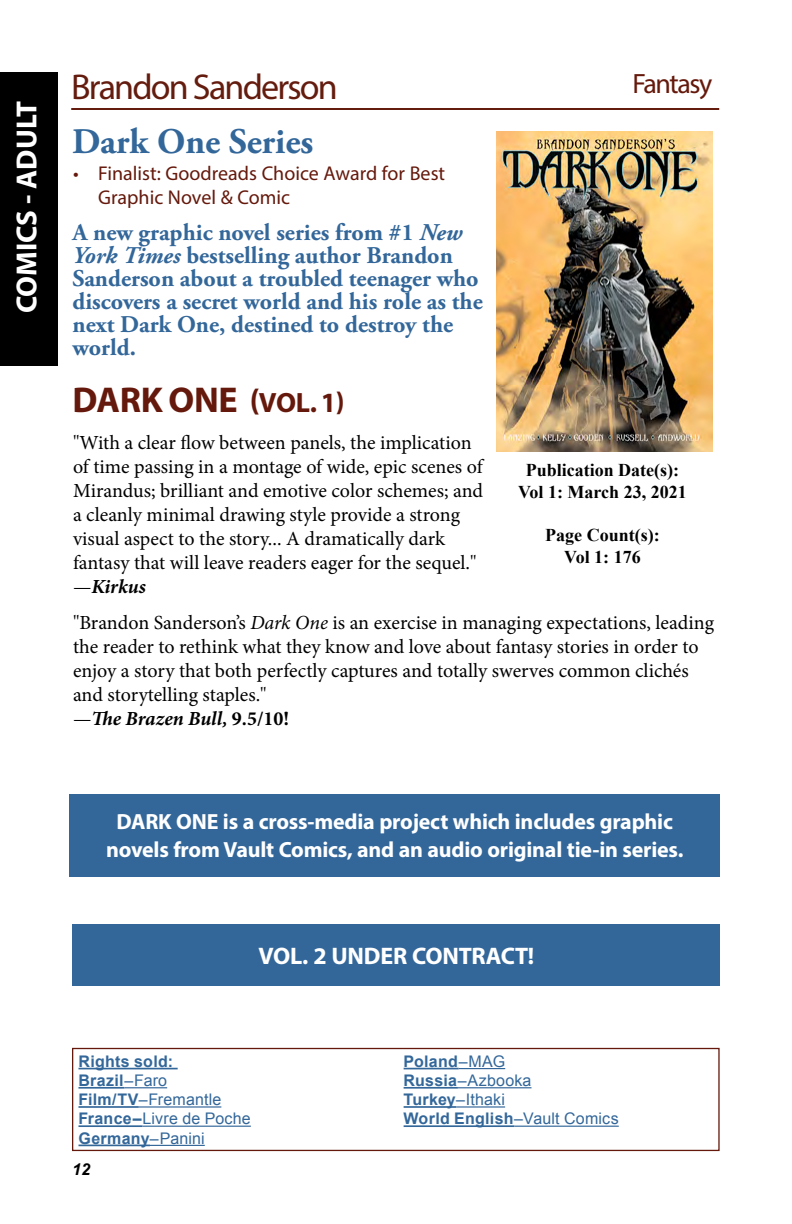
<style>
.page{position:relative;width:792px;height:1224px;background:#fff}
.page>*{position:absolute;margin:0;border:0;box-sizing:border-box;transform-origin:0 0}
.t1{font:36px "Myriad Pro";letter-spacing:-.05em;color:#641c0f}
.t2{font:700 36px "Myriad Pro";letter-spacing:-.01em;color:#65190c}
.t3{font:700 36px "Adobe Garamond Pro";color:#33679a}
.t4{font:700 29.2px "Myriad Pro";color:#fff}
.t5{font:28px "Myriad Pro";letter-spacing:-.05em;color:#65190c}
.t6{font:700 24px/23px "Adobe Garamond Pro";color:#33679a}
.t7{font:700 24px "Myriad Pro";letter-spacing:-.01em;color:#fff}
.t8{font:700 22px/28px "Myriad Pro";letter-spacing:-.01em;color:#fff;text-align:center}
.t9{font:20px/24px "Minion Pro";color:#000}
.t10{font:20px/24px "Myriad Pro";color:#65190c}
.t11{font:700 18px/21.6px "Times New Roman";color:#000;text-align:center}
.t12{font:italic 700 16.4px "Arial";color:#000}
.t13{font:700 16px/19.2px "Arial";letter-spacing:.02em;color:#33679a}
.t14{font:16px/19.2px "Arial";letter-spacing:.015em;color:#33679a}
.s1{font-style:italic}
.s2{font-size:32px}
.s3{font-size:28px}
.s4{font-weight:700;font-style:italic}
.s5{font-weight:700}
.s6{font-weight:400}
</style>
<div class="page">
<div style="left:0;top:72px;width:58px;height:294px;background:#000"></div>
<hr style="left:71px;top:108px;width:648px;height:2px;background:#641c0f">
<div style="left:70px;top:794px;width:650px;height:82px;background:#33679a"></div>
<img style="left:496px;top:131px;width:216px;height:320px">
<div style="left:73px;top:924px;width:647px;height:62px;background:#33679a"></div>
<hr style="left:78px;top:1068px;width:100px;height:1px;background:#33679a">
<hr style="left:78px;top:1087px;width:46px;height:2px;background:#33679a">
<hr style="left:124px;top:1087px;width:43px;height:1px;background:#33679a">
<hr style="left:78px;top:1106px;width:61px;height:2px;background:#33679a">
<hr style="left:139px;top:1106px;width:82px;height:2px;background:#33679a">
<hr style="left:78px;top:1125px;width:65px;height:2px;background:#33679a">
<hr style="left:143px;top:1126px;width:108px;height:1px;background:#33679a">
<hr style="left:78px;top:1145px;width:72px;height:1px;background:#33679a">
<hr style="left:150px;top:1145px;width:55px;height:1px;background:#33679a">
<hr style="left:404px;top:1068px;width:55px;height:1px;background:#33679a">
<hr style="left:459px;top:1068px;width:46px;height:1px;background:#33679a">
<hr style="left:404px;top:1087px;width:54px;height:2px;background:#33679a">
<hr style="left:458px;top:1087px;width:74px;height:1px;background:#33679a">
<hr style="left:404px;top:1106px;width:52px;height:2px;background:#33679a">
<hr style="left:456px;top:1106px;width:49px;height:2px;background:#33679a">
<hr style="left:404px;top:1125px;width:110px;height:2px;background:#33679a">
<hr style="left:514px;top:1126px;width:105px;height:1px;background:#33679a">
<div style="left:72px;top:1048px;width:648px;height:103px;border:1px solid #65190c"></div>
<h2 class="t4" style="left:8px;top:313px;width:213px;rotate:-90deg">COMICS - ADULT</h2>
<h1 class="t1" style="left:71px;top:65px;width:268px">Brandon Sanderson</h1>
<h3 class="t5" style="left:633px;top:66px;width:81px">Fantasy</h3>
<h1 class="t3" style="left:72px;top:121px;width:243px">Dark One Series</h1>
<p class="t10" style="left:98px;top:161px;width:349px;text-indent:-25px">• Finalist: Goodreads Choice Award for Best<br>Graphic Novel &amp; Comic</p>
<p class="t6" style="left:72px;top:221px;width:412px">A new graphic novel series from #1 <span class="s1">New York Times</span> bestselling author Brandon Sanderson about a troubled teenager who discovers a secret world and his role as the next Dark One, destined to destroy the world.</p>
<h1 class="t2" style="left:72px;top:377px;width:274px">DARK ONE <span class="s2">(</span><span class="s3">VOL. 1)</span></h1>
<p class="t9" style="left:73px;top:430px;width:412px">"With a clear flow between panels, the implication of time passing in a montage of wide, epic scenes of Mirandus; brilliant and emotive color schemes; and a cleanly minimal drawing style provide a strong visual aspect to the story... A dramatically dark fantasy that will leave readers eager for the sequel." —<span class="s4">Kirkus</span></p>
<p class="t9" style="left:73px;top:610px;width:643px">"Brandon Sanderson’s <span class="s1">Dark One</span> is an exercise in managing expectations, leading the reader to rethink what they know and love about fantasy stories in order to enjoy a story that both perfectly captures and totally swerves common clichés and storytelling staples."<br>—<span class="s4">The Brazen Bull,</span> <span class="s5">9.5/10!</span></p>
<p class="t11" style="left:518px;top:459px;width:170px">Publication Date(s):<br>Vol 1: March 23, 2021</p>
<p class="t11" style="left:545px;top:524px;width:116px">Page Count(s):<br>Vol 1: 176</p>
<p class="t8" style="left:106px;top:806px;width:579px">DARK ONE is a cross-media project which includes graphic novels from Vault Comics, and an audio original tie-in series.</p>
<p class="t7" style="left:258px;top:940px;width:277px">VOL. 2 UNDER CONTRACT!</p>
<p class="t13" style="left:78px;top:1052px;width:174px">Rights sold:<br>Brazil<span class="s6">–Faro<br></span>Film/TV<span class="s6">–Fremantle<br></span>France–<span class="s6">Livre de Poche<br></span>Germany<span class="s6">–Panini</span></p>
<p class="t14" style="left:404px;top:1052px;width:217px"><span class="s5">Poland</span>–MAG<br><span class="s5">Russia</span>–Azbooka<br><span class="s5">Turkey</span>–Ithaki<br><span class="s5">World English</span>–Vault Comics</p>
<p class="t12" style="left:72px;top:1159px;width:20px">12</p>
</div>
